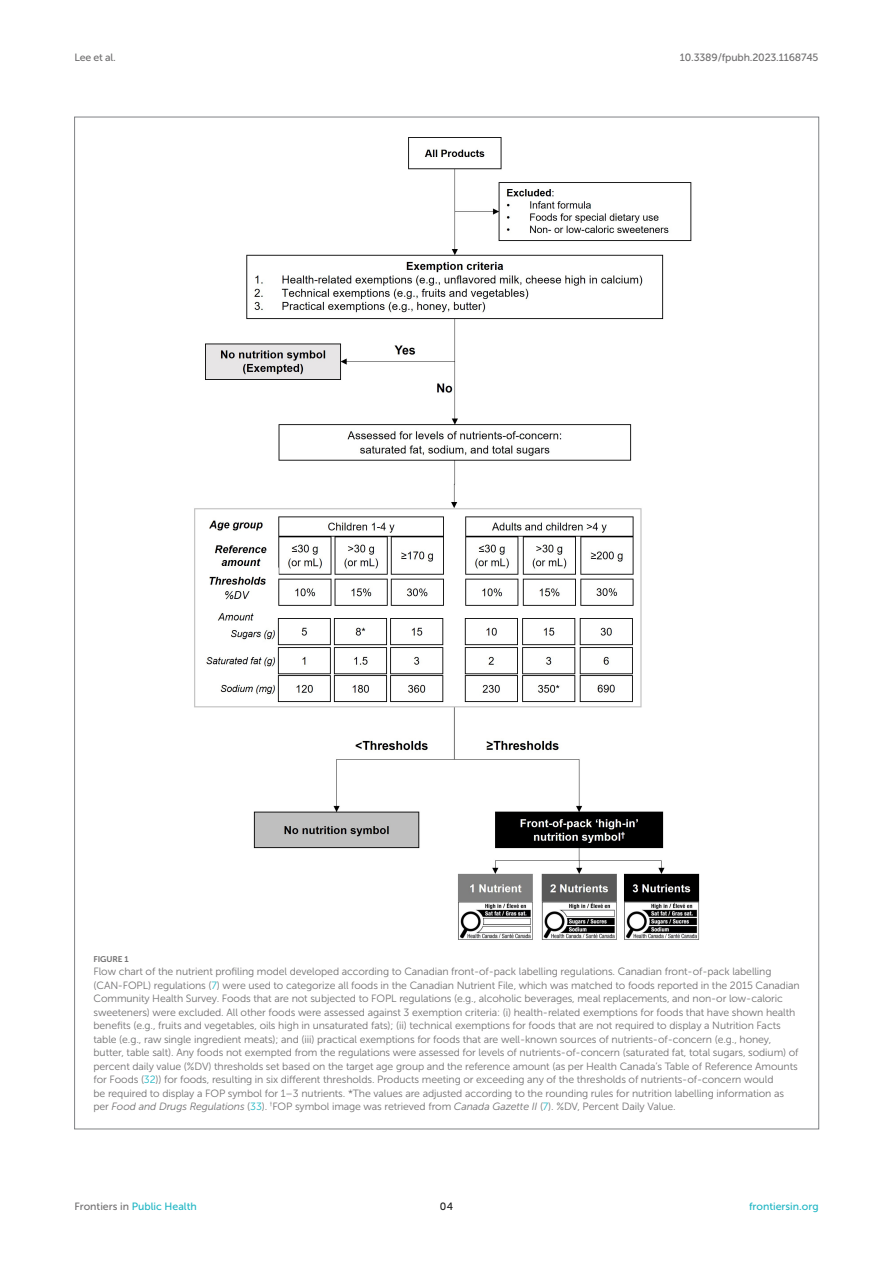
<style>
.page{position:relative;width:893px;height:1263px;background:#fff}
.page>*{position:absolute;margin:0;border:0;box-sizing:border-box;transform-origin:0 0}
.FIG_LEG{font:10.5px/13.5px "Museo Sans 300";letter-spacing:-.01em;color:#706f70}
.t1{font:10.5px "Museo Sans 500";color:#1db5c3}
.t2{font:10.5px "Museo Sans 500";letter-spacing:-.015em;color:#706f70}
.t3{font:10.5px "Museo Sans 500";color:#1b1c1b}
.FIG_HD{font:8.25px "Museo Sans 700";letter-spacing:-.01em;color:#706f70}
.s1{color:#1db5c3}
.s2{font-style:italic}
.s3{color:#706f70}
</style>
<div class="page">
<img style="left:194px;top:137px;width:506px;height:803px">
<p class="t2" style="left:74px;top:51px;width:43px">Lee et al.</p>
<p class="t2" style="left:680px;top:51px;width:140px">10.3389/fpubh.2023.1168745</p>
<p class="FIG_HD" style="left:94px;top:954px;width:37px">FIGURE 1</p>
<p class="FIG_LEG" style="left:94px;top:965px;width:708px">Flow chart of the nutrient profiling model developed according to Canadian front-of-pack labelling regulations. Canadian front-of-pack labelling (CAN-FOPL) regulations (<span class="s1">7</span>) were used to categorize all foods in the Canadian Nutrient File, which was matched to foods reported in the 2015 Canadian Community Health Survey. Foods that are not subjected to FOPL regulations (e.g., alcoholic beverages, meal replacements, and non-or low-caloric sweeteners) were excluded. All other foods were assessed against 3 exemption criteria: (i) health-related exemptions for foods that have shown health benefits (e.g., fruits and vegetables, oils high in unsaturated fats); (ii) technical exemptions for foods that are not required to display a Nutrition Facts table (e.g., raw single ingredient meats); and (iii) practical exemptions for foods that are well-known sources of nutrients-of-concern (e.g., honey, butter, table salt). Any foods not exempted from the regulations were assessed for levels of nutrients-of-concern (saturated fat, total sugars, sodium) of percent daily value (%DV) thresholds set based on the target age group and the reference amount (as per Health Canada’s Table of Reference Amounts for Foods (<span class="s1">32</span>)) for foods, resulting in six different thresholds. Products meeting or exceeding any of the thresholds of nutrients-of-concern would<br>be required to display a FOP symbol for 1–3 nutrients. *The values are adjusted according to the rounding rules for nutrition labelling information as per <span class="s2">Food and Drugs Regulations</span> (<span class="s1">33</span>). <sup>†</sup>FOP symbol image was retrieved from <span class="s2">Canada Gazette II</span> (<span class="s1">7</span>). %DV, Percent Daily Value.</p>
<p class="t1" style="left:74px;top:1200px;width:124px"><span class="s3">Frontiers in</span> Public Health</p>
<p class="t3" style="left:440px;top:1200px;width:15px">04</p>
<p class="t1" style="left:749px;top:1200px;width:71px">frontiersin.org</p>
</div>
